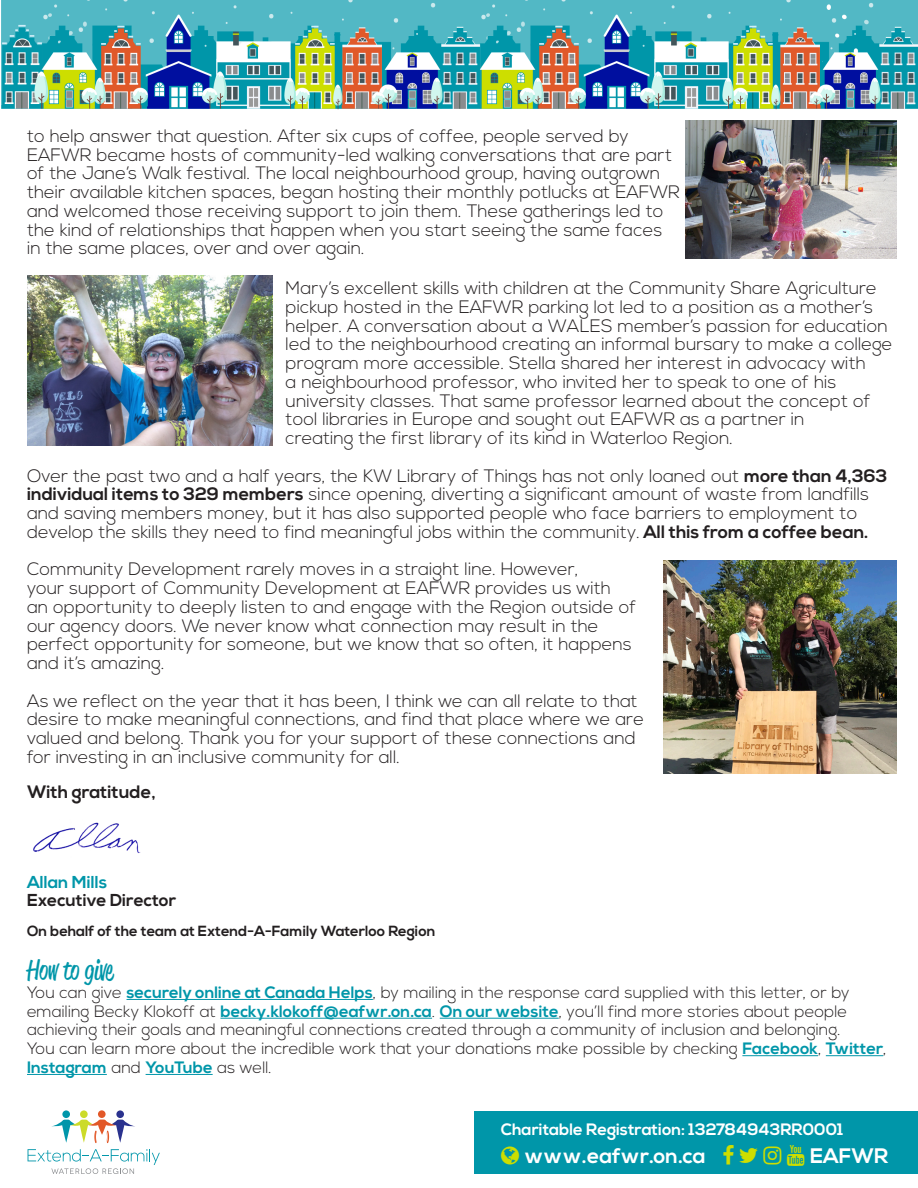
<style>
.page{position:relative;width:918px;height:1188px;background:#fff}
.page>*{position:absolute;margin:0;border:0;box-sizing:border-box;transform-origin:0 0}
.t1{font:27px "Reklame Script Regular DEMO";color:#0096a9}
.t2{font:700 21px "Nexa";color:#fff}
.t3{font:300 18px/18.8px "Nexa";color:#231f20}
.t4{font:700 18px "Nexa";color:#231f20}
.t5{font:700 17.25px "Nexa";color:#231f20}
.t6{font:700 17.25px "Nexa";color:#0096a9}
.t7{font:300 16.5px/18.8px "Nexa";color:#231f20}
.t8{font:700 16.5px "Nexa";color:#fff}
.t9{font:700 14.7px "Nexa";color:#231f20}
.s1{font-weight:700}
.s2{font-weight:700;color:#0096a9}
</style>
<div class="page">
<hr style="left:127px;top:999px;width:246px;height:1px;background:#0096a9">
<hr style="left:220px;top:1018px;width:212px;height:1px;background:#0096a9">
<hr style="left:440px;top:1018px;width:119px;height:1px;background:#0096a9">
<hr style="left:742px;top:1055px;width:76px;height:1px;background:#0096a9">
<hr style="left:826px;top:1055px;width:57px;height:1px;background:#0096a9">
<hr style="left:27px;top:1074px;width:80px;height:1px;background:#0096a9">
<hr style="left:146px;top:1074px;width:67px;height:1px;background:#0096a9">
<div style="left:62px;top:1110px;width:8px;height:8px;background:#0096aa;border-radius:50%"></div>
<div style="left:80px;top:1110px;width:8px;height:8px;background:#ccdb29;border-radius:50%"></div>
<div style="left:116px;top:1110px;width:8px;height:8px;background:#2a328e;border-radius:50%"></div>
<div style="left:98px;top:1110px;width:8px;height:8px;background:#e25828;border-radius:50%"></div>
<svg style="left:51px;top:1120px;width:84px;height:23px"></svg>
<svg style="left:28px;top:1149px;width:132px;height:25px"></svg>
<div style="left:474px;top:1112px;width:444px;height:62px;background:#0096a9"></div>
<img style="left:1px;top:0;width:917px;height:110px">
<img style="left:686px;top:121px;width:210px;height:137px">
<img style="left:664px;top:560px;width:232px;height:214px">
<img style="left:27px;top:275px;width:245px;height:171px">
<img style="left:33px;top:822px;width:108px;height:31px">
<p class="t3" style="left:27px;top:127px;width:655px">to help answer that question. After six cups of coffee, people served by EAFWR became hosts of community-led walking conversations that are part of the Jane’s Walk festival. The local neighbourhood group, having outgrown their available kitchen spaces, began hosting their monthly potlucks at EAFWR and welcomed those receiving support to join them. These gatherings led to the kind of relationships that happen when you start seeing the same faces in the same places, over and over again.</p>
<p class="t3" style="left:286px;top:279px;width:608px">Mary’s excellent skills with children at the Community Share Agriculture pickup hosted in the EAFWR parking lot led to a position as a mother’s helper. A conversation about a WALES member’s passion for education led to the neighbourhood creating an informal bursary to make a college program more accessible. Stella shared her interest in advocacy with</p>
<p class="t3" style="left:286px;top:373px;width:552px">a neighbourhood professor, who invited her to speak to one of his</p>
<p class="t3" style="left:286px;top:392px;width:586px">university classes. That same professor learned about the concept of tool libraries in Europe and sought out EAFWR as a partner in</p>
<p class="t3" style="left:286px;top:429px;width:449px">creating the first library of its kind in Waterloo Region.</p>
<p class="t3" style="left:27px;top:467px;width:862px">Over the past two and a half years, the KW Library of Things has not only loaned out <span class="s1">more than 4,363 individual items to 329 members</span> since opening, diverting a significant amount of waste from landfills and saving members money, but it has also supported people who face barriers to employment to</p>
<p class="t3" style="left:27px;top:523px;width:843px">develop the skills they need to find meaningful jobs within the community. <span class="s1">All this from a coffee bean.</span></p>
<p class="t3" style="left:27px;top:561px;width:553px">Community Development rarely moves in a straight line. However,</p>
<p class="t3" style="left:27px;top:579px;width:585px">your support of Community Development at EAFWR provides us with</p>
<p class="t3" style="left:27px;top:598px;width:611px">an opportunity to deeply listen to and engage with the Region outside of</p>
<p class="t3" style="left:27px;top:617px;width:573px">our agency doors. We never know what connection may result in the</p>
<p class="t3" style="left:27px;top:636px;width:606px">perfect opportunity for someone, but we know that so often, it happens</p>
<p class="t3" style="left:27px;top:654px;width:139px">and it’s amazing.</p>
<p class="t3" style="left:27px;top:692px;width:619px">As we reflect on the year that it has been, I think we can all relate to that desire to make meaningful connections, and find that place where we are valued and belong. Thank you for your support of these connections and for investing in an inclusive community for all.</p>
<p class="t4" style="left:27px;top:781px;width:130px">With gratitude,</p>
<p class="t6" style="left:27px;top:872px;width:82px">Allan Mills</p>
<p class="t5" style="left:27px;top:890px;width:151px">Executive Director</p>
<p class="t9" style="left:27px;top:922px;width:410px">On behalf of the team at Extend-A-Family Waterloo Region</p>
<p class="t1" style="left:27px;top:958px;width:88px">How to give</p>
<p class="t7" style="left:27px;top:984px;width:824px">You can give <span class="s2">securely online at Canada Helps</span>, by mailing in the response card supplied with this letter, or by emailing Becky Klokoff at <span class="s2">becky.klokoff@eafwr.on.ca</span>. <span class="s2">On our website</span>, you’ll find more stories about people</p>
<p class="t7" style="left:27px;top:1021px;width:815px">achieving their goals and meaningful connections created through a community of inclusion and belonging.</p>
<p class="t7" style="left:27px;top:1040px;width:861px">You can learn more about the incredible work that your donations make possible by checking <span class="s2">Facebook</span>, <span class="s2">Twitter</span>,<br><span class="s2">Instagram</span> and <span class="s2">YouTube</span> as well.</p>
<p class="t8" style="left:501px;top:1120px;width:344px">Charitable Registration: 132784943RR0001</p>
<p class="t2" style="left:524px;top:1144px;width:183px">www.eafwr.on.ca</p>
<p class="t2" style="left:810px;top:1144px;width:80px">EAFWR</p>
</div>
